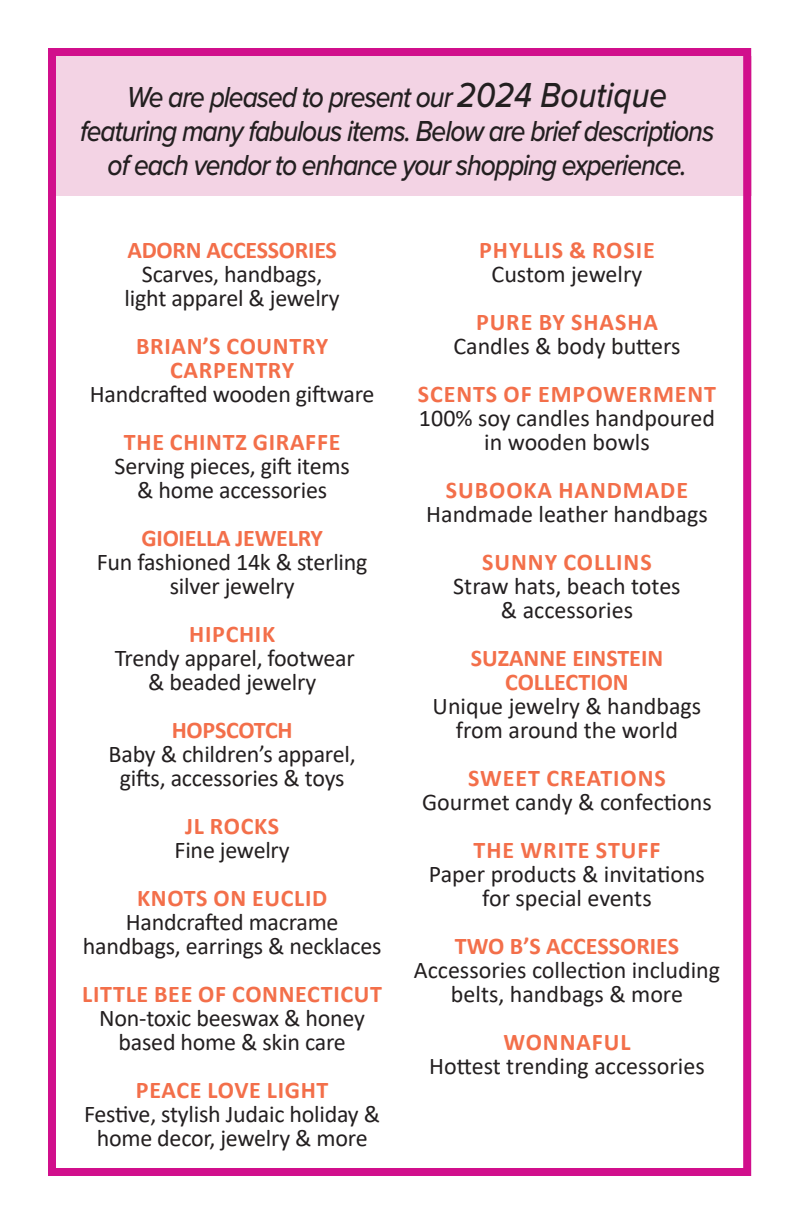
<style>
.page{position:relative;width:792px;height:1224px;background:#fff}
.page>*{position:absolute;margin:0;border:0;box-sizing:border-box;transform-origin:0 0}
.t1{font:italic 500 30px/34px "Proxima Nova";letter-spacing:-.04em;color:#231f20;text-align:center;scale:.88 1}
.t2{font:24px/24px "Calibri";letter-spacing:-.01em;color:#231f20;text-align:center}
.t3{font:700 24px "Calibri";letter-spacing:.03em;color:#f36f4a}
.t4{font:700 24px "Calibri";color:#f36f4a}
.t5{font:700 24px "Calibri";letter-spacing:-.01em;color:#f36f4a}
.s1{font-size:36px}
</style>
<div class="page">
<div style="left:56px;top:56px;width:695px;height:139px;background:#f3d3e4"></div>
<div style="left:48px;top:48px;width:703px;height:1128px;border:8px solid #d10f8c"></div>
<p class="t1" style="left:127px;top:79px;width:615px">We are pleased to present our <span class="s1">2024 Boutique</span></p>
<p class="t1" style="left:80px;top:113px;width:722px">featuring many fabulous items. Below are brief descriptions of each vendor to enhance your shopping experience.</p>
<p class="t5" style="left:127px;top:233px;width:211px">ADORN ACCESSORIES</p>
<p class="t2" style="left:142px;top:261px;width:182px">Scarves, handbags,</p>
<p class="t2" style="left:125px;top:285px;width:217px">light apparel &amp; jewelry</p>
<p class="t3" style="left:136px;top:329px;width:194px">BRIAN’S COUNTRY</p>
<p class="t3" style="left:170px;top:353px;width:126px">CARPENTRY</p>
<p class="t2" style="left:90px;top:381px;width:286px">Handcrafted wooden giftware</p>
<p class="t3" style="left:124px;top:425px;width:218px">THE CHINTZ GIRAFFE</p>
<p class="t2" style="left:115px;top:453px;width:237px">Serving pieces, gift items</p>
<p class="t2" style="left:137px;top:477px;width:191px">&amp; home accessories</p>
<p class="t5" style="left:141px;top:521px;width:183px">GIOIELLA JEWELRY</p>
<p class="t2" style="left:97px;top:549px;width:272px">Fun fashioned 14k &amp; sterling silver jewelry</p>
<p class="t3" style="left:189px;top:617px;width:87px">HIPCHIK</p>
<p class="t2" style="left:115px;top:645px;width:242px">Trendy apparel, footwear &amp; beaded jewelry</p>
<p class="t5" style="left:172px;top:713px;width:122px">HOPSCOTCH</p>
<p class="t2" style="left:109px;top:741px;width:249px">Baby &amp; children’s apparel,</p>
<p class="t2" style="left:120px;top:765px;width:226px">gifts, accessories &amp; toys</p>
<p class="t3" style="left:185px;top:809px;width:95px">JL ROCKS</p>
<p class="t2" style="left:175px;top:837px;width:117px">Fine jewelry</p>
<p class="t3" style="left:137px;top:881px;width:192px">KNOTS ON EUCLID</p>
<p class="t2" style="left:126px;top:909px;width:214px">Handcrafted macrame</p>
<p class="t2" style="left:83px;top:933px;width:300px">handbags, earrings &amp; necklaces</p>
<p class="t3" style="left:82px;top:977px;width:301px">LITTLE BEE OF CONNECTICUT</p>
<p class="t2" style="left:99px;top:1005px;width:267px">Non-toxic beeswax &amp; honey based home &amp; skin care</p>
<p class="t3" style="left:136px;top:1073px;width:194px">PEACE LOVE LIGHT</p>
<p class="t2" style="left:84px;top:1101px;width:298px">Festive, stylish Judaic holiday &amp; home decor, jewelry &amp; more</p>
<p class="t3" style="left:479px;top:233px;width:177px">PHYLLIS &amp; ROSIE</p>
<p class="t2" style="left:492px;top:261px;width:152px">Custom jewelry</p>
<p class="t3" style="left:476px;top:305px;width:184px">PURE BY SHASHA</p>
<p class="t2" style="left:453px;top:333px;width:229px">Candles &amp; body butters</p>
<p class="t3" style="left:418px;top:377px;width:300px">SCENTS OF EMPOWERMENT</p>
<p class="t2" style="left:419px;top:405px;width:298px">100% soy candles handpoured in wooden bowls</p>
<p class="t3" style="left:446px;top:473px;width:244px">SUBOOKA HANDMADE</p>
<p class="t2" style="left:426px;top:501px;width:283px">Handmade leather handbags</p>
<p class="t3" style="left:482px;top:545px;width:171px">SUNNY COLLINS</p>
<p class="t2" style="left:453px;top:573px;width:229px">Straw hats, beach totes</p>
<p class="t2" style="left:501px;top:597px;width:134px">&amp; accessories</p>
<p class="t4" style="left:471px;top:641px;width:194px">SUZANNE EINSTEIN</p>
<p class="t4" style="left:505px;top:665px;width:125px">COLLECTION</p>
<p class="t2" style="left:433px;top:693px;width:270px">Unique jewelry &amp; handbags from around the world</p>
<p class="t3" style="left:468px;top:761px;width:199px">SWEET CREATIONS</p>
<p class="t2" style="left:422px;top:789px;width:291px">Gourmet candy &amp; confections</p>
<p class="t3" style="left:474px;top:833px;width:188px">THE WRITE STUFF</p>
<p class="t2" style="left:429px;top:861px;width:278px">Paper products &amp; invitations</p>
<p class="t2" style="left:482px;top:885px;width:171px">for special events</p>
<p class="t4" style="left:455px;top:929px;width:226px">TWO B’S ACCESSORIES</p>
<p class="t2" style="left:414px;top:957px;width:308px">Accessories collection including belts, handbags &amp; more</p>
<p class="t3" style="left:503px;top:1025px;width:129px">WONNAFUL</p>
<p class="t2" style="left:429px;top:1053px;width:277px">Hottest trending accessories</p>
</div>
